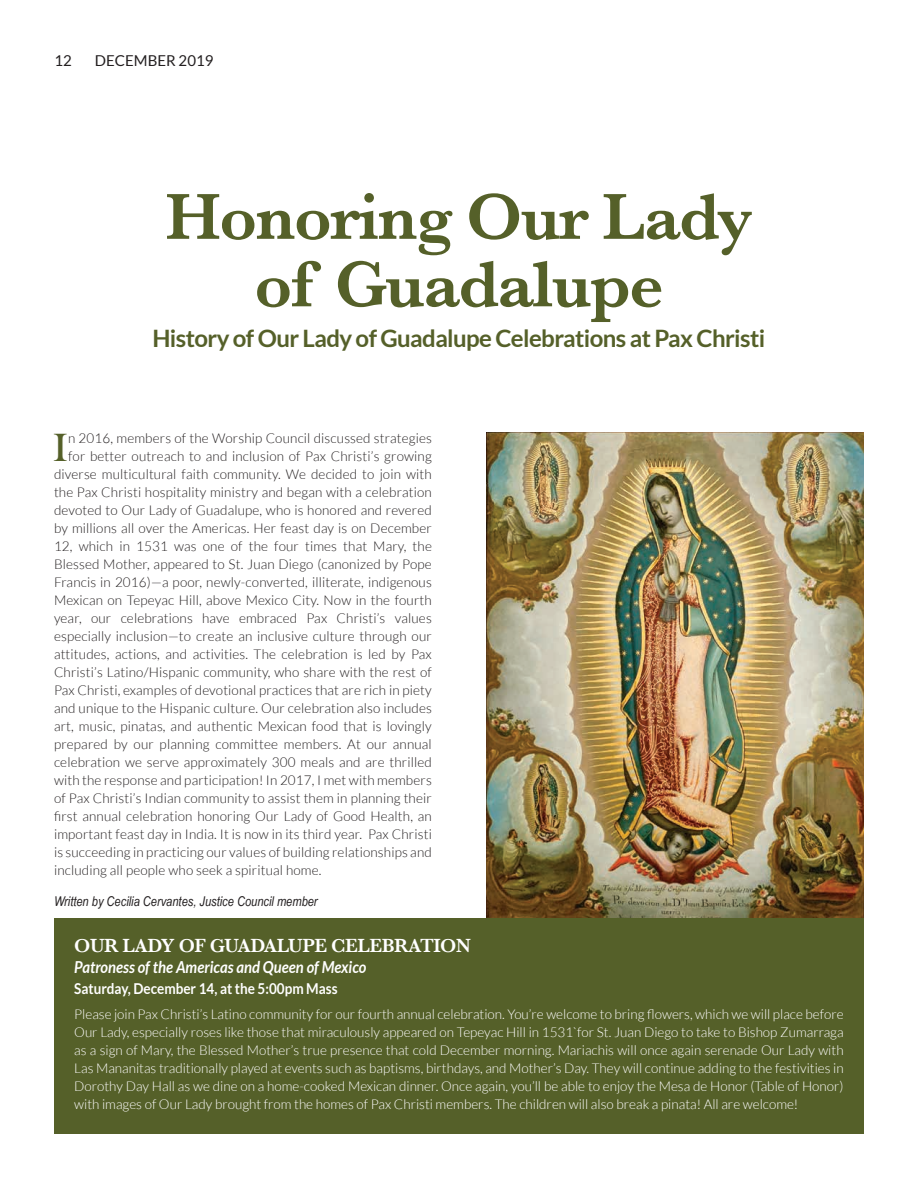
<style>
.page{position:relative;width:918px;height:1188px;background:#fff}
.page>*{position:absolute;margin:0;border:0;box-sizing:border-box;transform-origin:0 0}
.Subheading_-_TOP{font:67.5px/67.5px "Baskerville";letter-spacing:-.025em;color:#556029;text-align:center}
.Body_text_w_drop_cap{font:40.5px "Bask Old Face";color:#556029}
.Subheading_-_TOP-2{font:700 24px "Lato";letter-spacing:-.025em;color:#556029}
.Event_Title{font:19.5px "Baskerville";letter-spacing:-.025em;color:#fff}
.Event_Subhead{font:italic 700 16.5px "Lato";color:#fff;scale:.9 1}
.Event_Day_Date_Time{font:700 15px "Lato";color:#fff;scale:.9 1}
.t1{font:15px "Lato";color:#231f20}
.Body_text_w_drop_cap-2{font:300 13.5px "Lato";letter-spacing:.01em;color:#231f20}
.Event_Body_Text{font:300 13.5px/18px "Lato";color:#fff;text-align:justify}
.Body_text_-_MAG{font:italic 13.5px "Arial Narrow";color:#231f20}
</style>
<div class="page">
<img style="left:486px;top:432px;width:378px;height:486px">
<div style="left:54px;top:918px;width:810px;height:216px;background:#556029"></div>
<p class="t1" style="left:54px;top:52px;width:19px">12</p>
<p class="t1" style="left:95px;top:52px;width:120px">DECEMBER 2019</p>
<p class="Subheading_-_TOP" style="left:165px;top:183px;width:589px">Honoring Our Lady of Guadalupe</p>
<p class="Subheading_-_TOP-2" style="left:152px;top:324px;width:614px">History of Our Lady of Guadalupe Celebrations at Pax Christi</p>
<p class="Body_text_w_drop_cap" style="left:53px;top:425px;width:16px">I</p>
<p class="Body_text_w_drop_cap-2" style="left:68px;top:431px;width:365px">n 2016, members of the Worship Council discussed strategies</p>
<p class="Body_text_w_drop_cap-2" style="left:68px;top:449px;width:365px">for better outreach to and inclusion of Pax Christi’s growing</p>
<p class="Body_text_w_drop_cap-2" style="left:54px;top:467px;width:379px">diverse multicultural faith community. We decided to join with</p>
<p class="Body_text_w_drop_cap-2" style="left:54px;top:485px;width:379px">the Pax Christi hospitality ministry and began with a celebration</p>
<p class="Body_text_w_drop_cap-2" style="left:54px;top:503px;width:379px">devoted to Our Lady of Guadalupe, who is honored and revered</p>
<p class="Body_text_w_drop_cap-2" style="left:54px;top:521px;width:379px">by millions all over the Americas. Her feast day is on December</p>
<p class="Body_text_w_drop_cap-2" style="left:54px;top:539px;width:379px">12, which in 1531 was one of the four times that Mary, the</p>
<p class="Body_text_w_drop_cap-2" style="left:54px;top:557px;width:379px">Blessed Mother, appeared to St. Juan Diego (canonized by Pope</p>
<p class="Body_text_w_drop_cap-2" style="left:54px;top:575px;width:379px">Francis in 2016)—a poor, newly-converted, illiterate, indigenous</p>
<p class="Body_text_w_drop_cap-2" style="left:54px;top:593px;width:379px">Mexican on Tepeyac Hill, above Mexico City. Now in the fourth</p>
<p class="Body_text_w_drop_cap-2" style="left:54px;top:611px;width:379px">year, our celebrations have embraced Pax Christi’s values</p>
<p class="Body_text_w_drop_cap-2" style="left:54px;top:629px;width:379px">especially inclusion—to create an inclusive culture through our</p>
<p class="Body_text_w_drop_cap-2" style="left:54px;top:647px;width:379px">attitudes, actions, and activities. The celebration is led by Pax</p>
<p class="Body_text_w_drop_cap-2" style="left:54px;top:665px;width:379px">Christi’s Latino/Hispanic community, who share with the rest of</p>
<p class="Body_text_w_drop_cap-2" style="left:54px;top:683px;width:379px">Pax Christi, examples of devotional practices that are rich in piety</p>
<p class="Body_text_w_drop_cap-2" style="left:54px;top:701px;width:379px">and unique to the Hispanic culture. Our celebration also includes</p>
<p class="Body_text_w_drop_cap-2" style="left:54px;top:719px;width:379px">art, music, pinatas, and authentic Mexican food that is lovingly</p>
<p class="Body_text_w_drop_cap-2" style="left:54px;top:737px;width:379px">prepared by our planning committee members. At our annual</p>
<p class="Body_text_w_drop_cap-2" style="left:54px;top:755px;width:379px">celebration we serve approximately 300 meals and are thrilled</p>
<p class="Body_text_w_drop_cap-2" style="left:54px;top:773px;width:379px">with the response and participation! In 2017, I met with members</p>
<p class="Body_text_w_drop_cap-2" style="left:54px;top:791px;width:379px">of Pax Christi’s Indian community to assist them in planning their</p>
<p class="Body_text_w_drop_cap-2" style="left:54px;top:809px;width:379px">first annual celebration honoring Our Lady of Good Health, an</p>
<p class="Body_text_w_drop_cap-2" style="left:54px;top:827px;width:379px">important feast day in India. It is now in its third year. Pax Christi</p>
<p class="Body_text_w_drop_cap-2" style="left:54px;top:845px;width:379px">is succeeding in practicing our values of building relationships and</p>
<p class="Body_text_w_drop_cap-2" style="left:54px;top:863px;width:269px">including all people who seek a spiritual home.</p>
<p class="Body_text_-_MAG" style="left:54px;top:891px;width:265px">Written by Cecilia Cervantes, Justice Council member</p>
<p class="Event_Title" style="left:74px;top:934px;width:398px">OUR LADY OF GUADALUPE CELEBRATION</p>
<p class="Event_Subhead" style="left:74px;top:957px;width:326px">Patroness of the Americas and Queen of Mexico</p>
<p class="Event_Day_Date_Time" style="left:74px;top:980px;width:294px">Saturday, December 14, at the 5:00pm Mass</p>
<p class="Event_Body_Text" style="left:74px;top:1005px;width:771px">Please join Pax Christi’s Latino community for our fourth annual celebration. You’re welcome to bring flowers, which we will place before Our Lady, especially roses like those that miraculously appeared on Tepeyac Hill in 1531`for St. Juan Diego to take to Bishop Zumarraga as a sign of Mary, the Blessed Mother’s true presence that cold December morning. Mariachis will once again serenade Our Lady with Las Mananitas traditionally played at events such as baptisms, birthdays, and Mother’s Day. They will continue adding to the festivities in Dorothy Day Hall as we dine on a home-cooked Mexican dinner. Once again, you’ll be able to enjoy the Mesa de Honor (Table of Honor) with images of Our Lady brought from the homes of Pax Christi members. The children will also break a pinata! All are welcome!</p>
</div>
